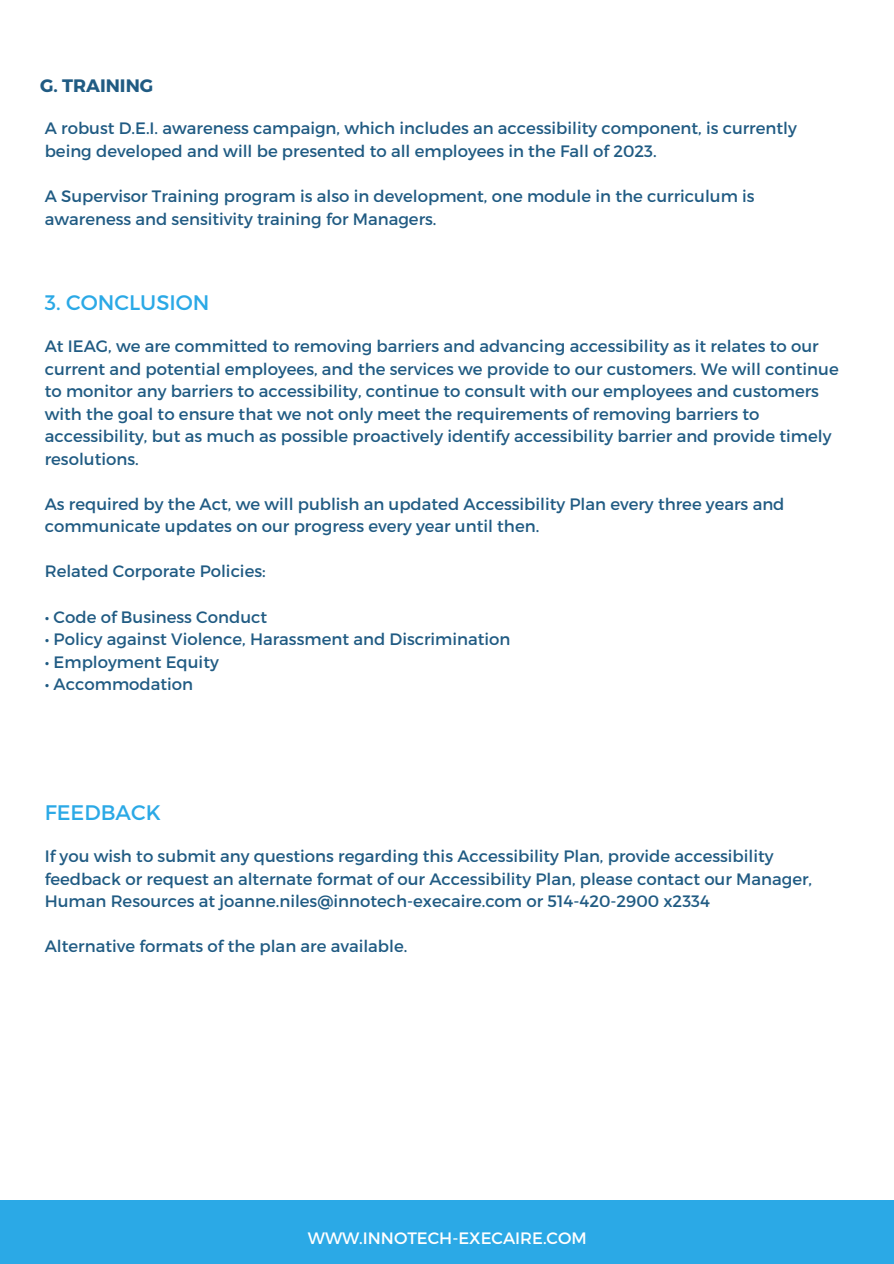
<style>
.page{position:relative;width:894px;height:1264px;background:#fff}
.page>*{position:absolute;margin:0;border:0;box-sizing:border-box;transform-origin:0 0}
.t1{font:21px "Montserrat";color:#2ba9e6}
.t2{font:700 18px "Montserrat";color:#205b83}
.t3{font:16.5px/22.5px "Montserrat";color:#205b83}
.t4{font:16.5px "Montserrat";color:#fff}
</style>
<div class="page">
<div style="left:0;top:1200px;width:893px;height:63px;background:#2ba9e6"></div>
<p class="t2" style="left:40px;top:74px;width:115px">G. TRAINING</p>
<p class="t3" style="left:45px;top:116px;width:753px">A robust D.E.I. awareness campaign, which includes an accessibility component, is currently being developed and will be presented to all employees in the Fall of 2023.</p>
<p class="t3" style="left:45px;top:184px;width:711px">A Supervisor Training program is also in development, one module in the curriculum is awareness and sensitivity training for Managers.</p>
<p class="t1" style="left:45px;top:288px;width:166px">3. CONCLUSION</p>
<p class="t3" style="left:45px;top:334px;width:795px">At IEAG, we are committed to removing barriers and advancing accessibility as it relates to our current and potential employees, and the services we provide to our customers. We will continue to monitor any barriers to accessibility, continue to consult with our employees and customers with the goal to ensure that we not only meet the requirements of removing barriers to accessibility, but as much as possible proactively identify accessibility barrier and provide timely resolutions.</p>
<p class="t3" style="left:45px;top:492px;width:741px">As required by the Act, we will publish an updated Accessibility Plan every three years and communicate updates on our progress every year until then.</p>
<p class="t3" style="left:45px;top:559px;width:222px">Related Corporate Policies:</p>
<p class="t3" style="left:45px;top:604px;width:224px">• Code of Business Conduct</p>
<p class="t3" style="left:45px;top:627px;width:467px">• Policy against Violence, Harassment and Discrimination</p>
<p class="t3" style="left:45px;top:649px;width:175px">• Employment Equity</p>
<p class="t3" style="left:45px;top:672px;width:150px">• Accommodation</p>
<p class="t1" style="left:45px;top:798px;width:117px">FEEDBACK</p>
<p class="t3" style="left:45px;top:844px;width:768px">If you wish to submit any questions regarding this Accessibility Plan, provide accessibility feedback or request an alternate format of our Accessibility Plan, please contact our Manager,<br>Human Resources at joanne.niles@innotech-execaire.com or 514-420-2900 x2334</p>
<p class="t3" style="left:45px;top:934px;width:364px">Alternative formats of the plan are available.</p>
<p class="t4" style="left:308px;top:1227px;width:280px">WWW.INNOTECH-EXECAIRE.COM</p>
</div>
